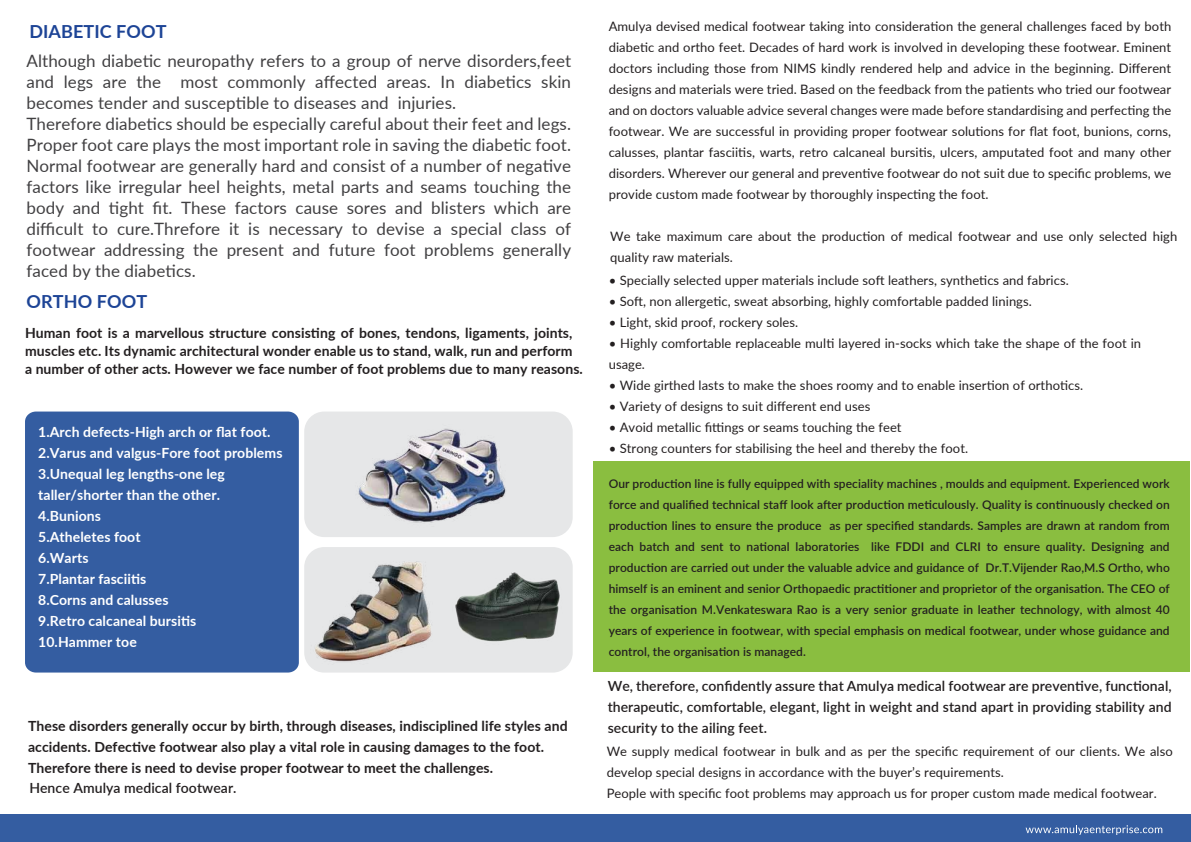
<style>
.page{position:relative;width:1191px;height:842px;background:#fff}
.page>*{position:absolute;margin:0;border:0;box-sizing:border-box;transform-origin:0 0}
.t1{font:700 18px "Lato";letter-spacing:.005em;color:#1d4496}
.t2{font:17px/21px "Lato";letter-spacing:.005em;color:#414042}
.t3{font:700 14px/18px "Lato";letter-spacing:.005em;color:#231f20}
.t4{font:700 14px/21px "Lato";letter-spacing:.005em;color:#fff}
.t5{font:600 14px/21px "Lato";letter-spacing:.005em;color:#231f20;text-align:justify}
.t6{font:13px/21px "Lato";letter-spacing:.005em;color:#231f20}
.t7{font:600 12px/21px "Lato";letter-spacing:.005em;color:#231f20;text-align:justify}
</style>
<div class="page">
<div style="left:0;top:814px;width:1191px;height:28px;background:#345da1"></div>
<svg style="left:1025px;top:825px;width:137px;height:10px"></svg>
<div style="left:593px;top:461px;width:596px;height:211px;background:#8abe40"></div>
<div style="left:25px;top:412px;width:274px;height:260px;background:#345da1;border-radius:11px"></div>
<div style="left:304px;top:412px;width:268px;height:125px;background:#e6e7e8;border-radius:20px"></div>
<div style="left:304px;top:547px;width:268px;height:126px;background:#e6e7e8;border-radius:20px"></div>
<img style="left:358px;top:428px;width:148px;height:95px">
<img style="left:315px;top:561px;width:117px;height:101px">
<img style="left:455px;top:572px;width:105px;height:70px">
<h1 class="t1" style="left:29px;top:18px;width:139px">DIABETIC FOOT</h1>
<p class="t2" style="left:27px;top:49px;width:546px">Although diabetic neuropathy refers to a group of nerve disorders,feet and legs are the most commonly affected areas. In diabetics skin becomes tender and susceptible to diseases and injuries.<br>Therefore diabetics should be especially careful about their feet and legs.<br>Proper foot care plays the most important role in saving the diabetic foot.<br>Normal footwear are generally hard and consist of a number of negative factors like irregular heel heights, metal parts and seams touching the body and tight fit. These factors cause sores and blisters which are difficult to cure.Threfore it is necessary to devise a special class of footwear addressing the present and future foot problems generally faced by the diabetics.</p>
<h1 class="t1" style="left:27px;top:288px;width:122px">ORTHO FOOT</h1>
<p class="t3" style="left:25px;top:323px;width:559px">Human foot is a marvellous structure consisting of bones, tendons, ligaments, joints, muscles etc. Its dynamic architectural wonder enable us to stand, walk, run and perform a number of other acts. However we face number of foot problems due to many reasons.</p>
<p class="t4" style="left:38px;top:421px;width:246px">1.Arch defects-High arch or flat foot.<br>2.Varus and valgus-Fore foot problems<br>3.Unequal leg lengths-one leg taller/shorter than the other.<br>4.Bunions<br>5.Atheletes foot<br>6.Warts<br>7.Plantar fasciitis<br>8.Corns and calusses<br>9.Retro calcaneal bursitis<br>10.Hammer toe</p>
<p class="t3" style="left:28px;top:715px;width:541px;line-height:21px">These disorders generally occur by birth, through diseases, indisciplined life styles and accidents. Defective footwear also play a vital role in causing damages to the foot.<br>Therefore there is need to devise proper footwear to meet the challenges.</p>
<p class="t6" style="left:608px;top:15px;width:564px;text-align:justify">Amulya devised medical footwear taking into consideration the general challenges faced by both diabetic and ortho feet. Decades of hard work is involved in developing these footwear. Eminent doctors including those from NIMS kindly rendered help and advice in the beginning. Different designs and materials were tried. Based on the feedback from the patients who tried our footwear and on doctors valuable advice several changes were made before standardising and perfecting the footwear. We are successful in providing proper footwear solutions for flat foot, bunions, corns, calusses, plantar fasciitis, warts, retro calcaneal bursitis, ulcers, amputated foot and many other disorders. Wherever our general and preventive footwear do not suit due to specific problems, we provide custom made footwear by thoroughly inspecting the foot.</p>
<p class="t6" style="left:610px;top:225px;width:568px">We take maximum care about the production of medical footwear and use only selected high quality raw materials.</p>
<p class="t6" style="left:608px;top:269px;width:461px">• Specially selected upper materials include soft leathers, synthetics and fabrics.</p>
<p class="t6" style="left:608px;top:290px;width:425px">• Soft, non allergetic, sweat absorbing, highly comfortable padded linings.</p>
<p class="t6" style="left:608px;top:311px;width:191px">• Light, skid proof, rockery soles.</p>
<p class="t6" style="left:608px;top:332px;width:534px">• Highly comfortable replaceable multi layered in-socks which take the shape of the foot in usage.</p>
<p class="t6" style="left:608px;top:374px;width:476px">• Wide girthed lasts to make the shoes roomy and to enable insertion of orthotics.</p>
<p class="t6" style="left:608px;top:395px;width:263px">• Variety of designs to suit different end uses</p>
<p class="t6" style="left:608px;top:416px;width:294px">• Avoid metallic fittings or seams touching the feet</p>
<p class="t6" style="left:608px;top:437px;width:361px">• Strong counters for stabilising the heel and thereby the foot.</p>
<p class="t7" style="left:608px;top:472px;width:562px">Our production line is fully equipped with speciality machines , moulds and equipment. Experienced work force and qualified technical staff look after production meticulously. Quality is continuously checked on production lines to ensure the produce as per specified standards. Samples are drawn at random from each batch and sent to national laboratories like FDDI and CLRI to ensure quality. Designing and production are carried out under the valuable advice and guidance of Dr.T.Vijender Rao,M.S Ortho, who himself is an eminent and senior Orthopaedic practitioner and proprietor of the organisation. The CEO of the organisation M.Venkateswara Rao is a very senior graduate in leather technology, with almost 40 years of experience in footwear, with special emphasis on medical footwear, under whose guidance and control, the organisation is managed.</p>
<p class="t5" style="left:607px;top:675px;width:565px">We, therefore, confidently assure that Amulya medical footwear are preventive, functional, therapeutic, comfortable, elegant, light in weight and stand apart in providing stability and security to the ailing feet.</p>
<p class="t6" style="left:606px;top:740px;width:567px">We supply medical footwear in bulk and as per the specific requirement of our clients. We also develop special designs in accordance with the buyer’s requirements.</p>
<p class="t5" style="left:29px;top:777px;width:209px">Hence Amulya medical footwear.</p>
<p class="t6" style="left:606px;top:782px;width:551px">People with specific foot problems may approach us for proper custom made medical footwear.</p>
</div>
